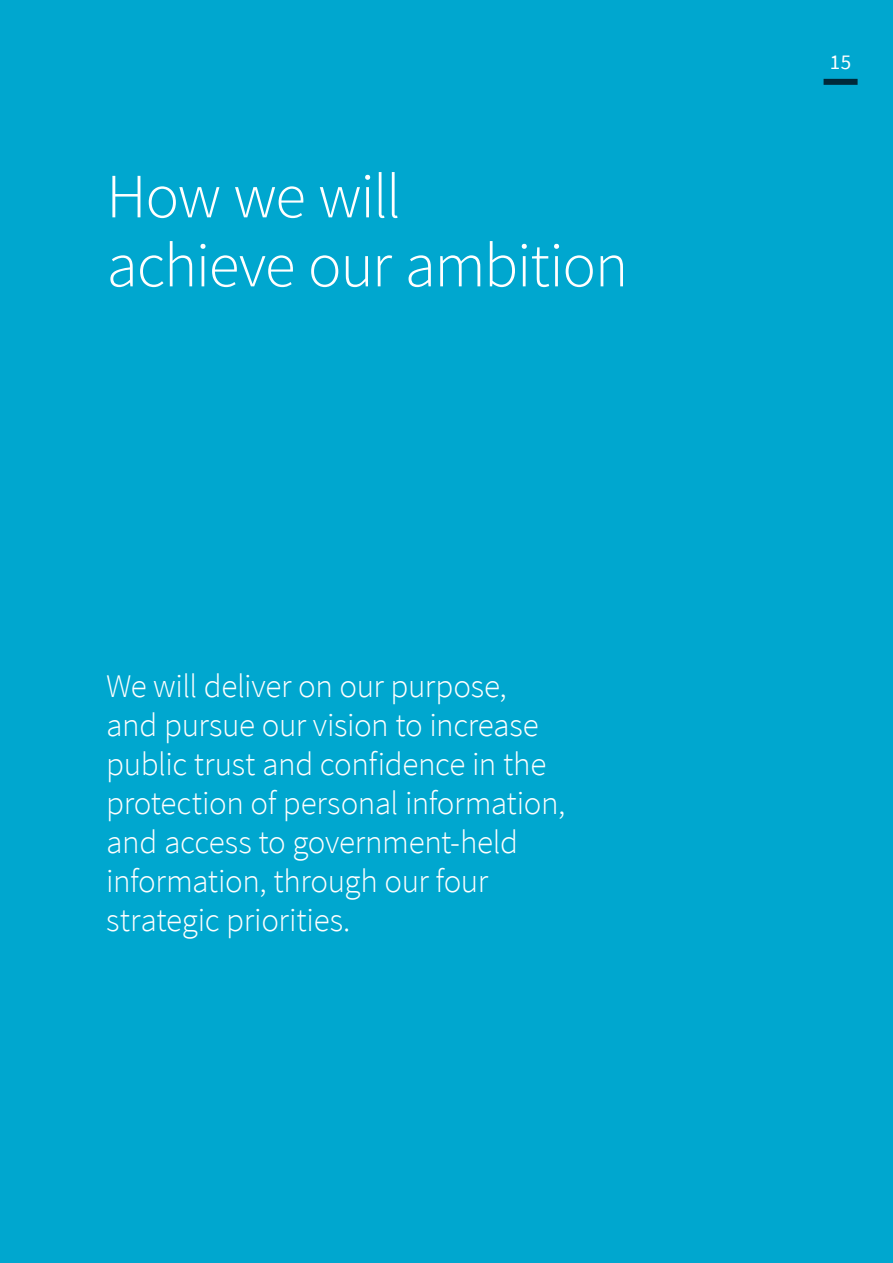
<style>
.page{position:relative;width:893px;height:1263px;background:#00a7cf}
.page>*{position:absolute;margin:0;border:0;box-sizing:border-box;transform-origin:0 0}
.Section_H1{font:300 63px/69px "Source Sans Pro";letter-spacing:-.02em;color:#fff}
.Into_Para{font:300 33px/39px "Source Sans Pro";letter-spacing:-.015em;color:#fff}
.t1{font:21px "Source Sans Pro";color:#fff}
</style>
<div class="page">
<div style="left:824px;top:79px;width:34px;height:6px;background:#00293a"></div>
<p class="Section_H1" style="left:106px;top:162px;width:523px">How we will<br>achieve our ambition</p>
<p class="Into_Para" style="left:106px;top:666px;width:461px">We will deliver on our purpose, and pursue our vision to increase public trust and confidence in the protection of personal information, and access to government-held information, through our four strategic priorities.</p>
<p class="t1" style="left:830px;top:49px;width:23px">15</p>
</div>
